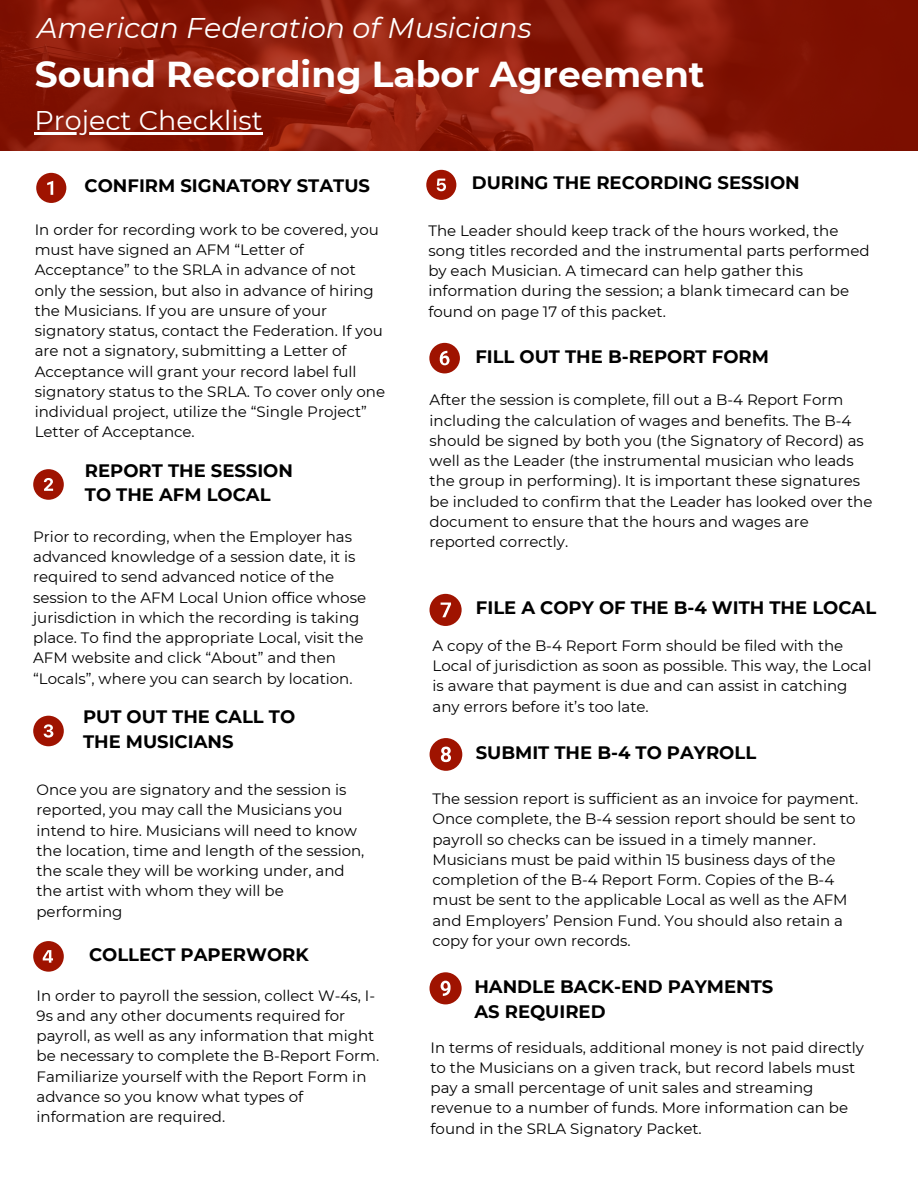
<style>
.page{position:relative;width:918px;height:1188px;background:#fff}
.page>*{position:absolute;margin:0;border:0;box-sizing:border-box;transform-origin:0 0}
.t1{font:700 36px "Montserrat";color:#fff}
.t2{font:italic 28.5px "Montserrat";color:#fff}
.t3{font:27px "Montserrat";color:#fff}
.t4{font:700 18px/24.8px "Montserrat";color:#000}
.t5{font:15px/20.2px "Montserrat";color:#000}
</style>
<div class="page">
<svg style="left:0;top:0;width:918px;height:151px;background:#8e1d0c"></svg>
<hr style="left:35px;top:132px;width:228px;height:2px;background:#fff">
<svg style="left:36px;top:173px;width:30px;height:30px"></svg>
<svg style="left:33px;top:469px;width:31px;height:31px"></svg>
<svg style="left:33px;top:716px;width:31px;height:30px"></svg>
<svg style="left:33px;top:941px;width:31px;height:30px"></svg>
<svg style="left:426px;top:170px;width:30px;height:30px"></svg>
<svg style="left:429px;top:343px;width:31px;height:30px"></svg>
<svg style="left:430px;top:594px;width:32px;height:32px"></svg>
<svg style="left:430px;top:738px;width:32px;height:33px"></svg>
<svg style="left:430px;top:972px;width:32px;height:32px"></svg>
<h1 class="t2" style="left:37px;top:10px;width:496px">American Federation of Musicians</h1>
<h2 class="t1" style="left:35px;top:52px;width:671px">Sound Recording Labor Agreement</h2>
<h2 class="t3" style="left:35px;top:104px;width:230px">Project Checklist</h2>
<p class="t4" style="left:85px;top:174px;width:287px">CONFIRM SIGNATORY STATUS</p>
<h3 class="t5" style="left:35px;top:219px;width:352px">In order for recording work to be covered, you must have signed an AFM “Letter of Acceptance” to the SRLA in advance of not only the session, but also in advance of hiring the Musicians. If you are unsure of your signatory status, contact the Federation. If you are not a signatory, submitting a Letter of Acceptance will grant your record label full signatory status to the SRLA. To cover only one individual project, utilize the “Single Project” Letter of Acceptance.</h3>
<p class="t4" style="left:85px;top:458px;width:210px">REPORT THE SESSION<br>TO THE AFM LOCAL</p>
<h3 class="t5" style="left:33px;top:526px;width:334px">Prior to recording, when the Employer has advanced knowledge of a session date, it is required to send advanced notice of the session to the AFM Local Union office whose jurisdiction in which the recording is taking place. To find the appropriate Local, visit the AFM website and click “About” and then “Locals”, where you can search by location.</h3>
<p class="t4" style="left:83px;top:704px;width:214px">PUT OUT THE CALL TO<br>THE MUSICIANS</p>
<p class="t5" style="left:36px;top:780px;width:329px">Once you are signatory and the session is reported, you may call the Musicians you intend to hire. Musicians will need to know the location, time and length of the session, the scale they will be working under, and the artist with whom they will be performing</p>
<h3 class="t4" style="left:89px;top:942px;width:221px">COLLECT PAPERWORK</h3>
<p class="t5" style="left:37px;top:985px;width:344px">In order to payroll the session, collect W-4s, I-9s and any other documents required for payroll, as well as any information that might be necessary to complete the B-Report Form.<br>Familiarize yourself with the Report Form in advance so you know what types of information are required.</p>
<p class="t4" style="left:472px;top:171px;width:329px">DURING THE RECORDING SESSION</p>
<h3 class="t5" style="left:428px;top:220px;width:443px">The Leader should keep track of the hours worked, the song titles recorded and the instrumental parts performed by each Musician. A timecard can help gather this information during the session; a blank timecard can be found on page 17 of this packet.</h3>
<p class="t4" style="left:475px;top:344px;width:295px">FILL OUT THE B-REPORT FORM</p>
<p class="t5" style="left:430px;top:390px;width:444px">After the session is complete, fill out a B-4 Report Form including the calculation of wages and benefits. The B-4 should be signed by both you (the Signatory of Record) as well as the Leader (the instrumental musician who leads the group in performing). It is important these signatures be included to confirm that the Leader has looked over the document to ensure that the hours and wages are reported correctly.</p>
<h3 class="t4" style="left:476px;top:596px;width:402px">FILE A COPY OF THE B-4 WITH THE LOCAL</h3>
<p class="t5" style="left:433px;top:635px;width:440px">A copy of the B-4 Report Form should be filed with the Local of jurisdiction as soon as possible. This way, the Local is aware that payment is due and can assist in catching any errors before it’s too late.</p>
<p class="t4" style="left:476px;top:740px;width:282px">SUBMIT THE B-4 TO PAYROLL</p>
<h3 class="t5" style="left:432px;top:789px;width:427px">The session report is sufficient as an invoice for payment.<br>Once complete, the B-4 session report should be sent to payroll so checks can be issued in a timely manner.<br>Musicians must be paid within 15 business days of the completion of the B-4 Report Form. Copies of the B-4 must be sent to the applicable Local as well as the AFM and Employers’ Pension Fund. You should also retain a copy for your own records.</h3>
<p class="t4" style="left:474px;top:974px;width:300px">HANDLE BACK-END PAYMENTS<br>AS REQUIRED</p>
<p class="t5" style="left:431px;top:1037px;width:435px">In terms of residuals, additional money is not paid directly to the Musicians on a given track, but record labels must pay a small percentage of unit sales and streaming revenue to a number of funds. More information can be found in the SRLA Signatory Packet.</p>
</div>
